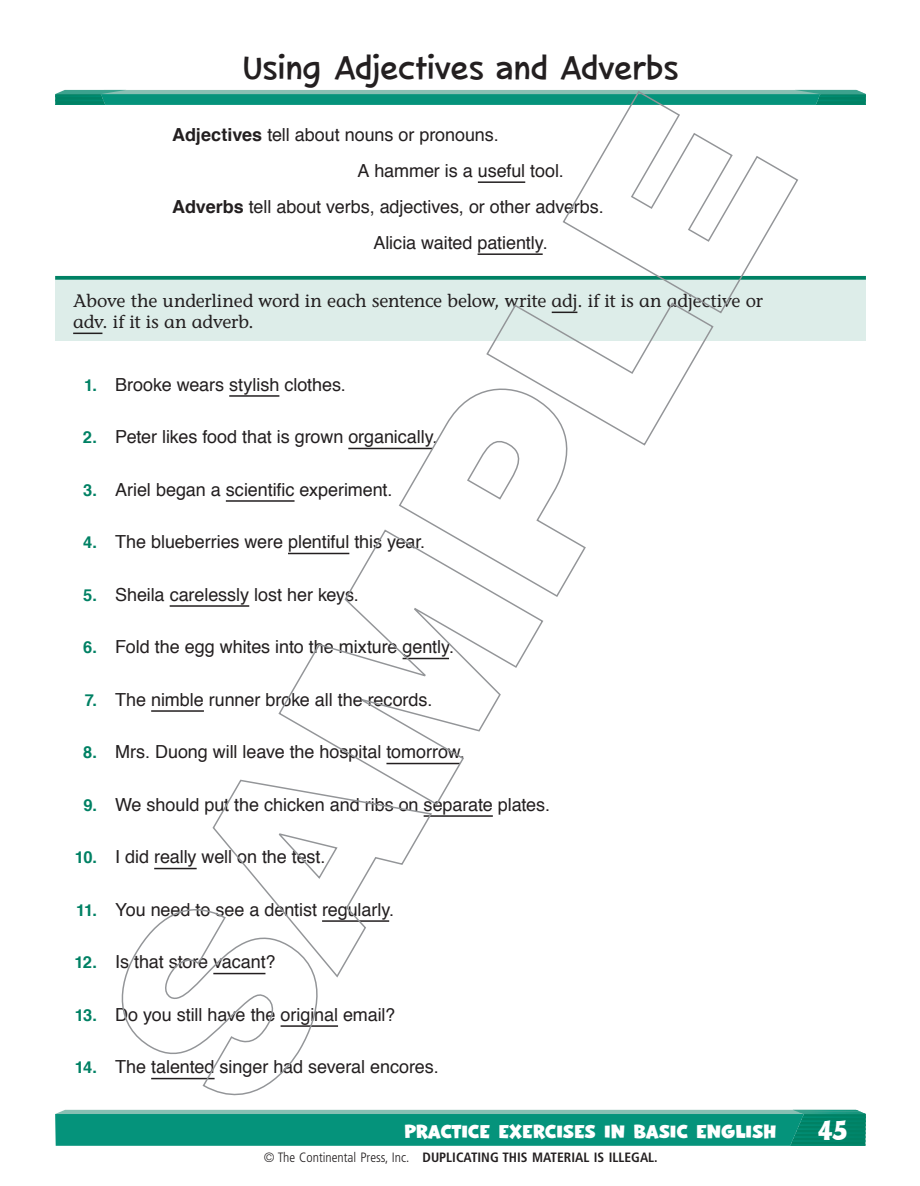
<style>
.page{position:relative;width:920px;height:1186px;background:#fff}
.page>*{position:absolute;margin:0;border:0;box-sizing:border-box;transform-origin:0 0}
.t1{font:30px "Mr.Jenkins";color:#231f20}
.t2{font:23.7px "BD Cartoon Shout";color:#fff;scale:.95 1}
.t3{font:18px "Helvetica";letter-spacing:-.005em;color:#231f20}
.t4{font:18px/21px "Stone Informal";letter-spacing:-.015em;color:#231f20}
.t5{font:800 17.4px "Mr.Jenkins";color:#fff;scale:.95 1}
.t6{font:700 condensed 13.5px "Frutiger";color:#231f20}
.s1{font-weight:700}
.s2{font-weight:700;font-size:16.5px;color:#008164}
.s3{font-weight:300}
</style>
<div class="page">
<svg style="left:55px;top:1110px;width:810px;height:36px;background:#149780"></svg>
<div style="left:55px;top:280px;width:810px;height:61px;background:#ddede9"></div>
<svg style="left:73px;top:333px;width:29px;height:1px"></svg>
<svg style="left:55px;top:276px;width:810px;height:4px;background:#10896d"></svg>
<hr style="left:477px;top:181px;width:48px;height:2px;background:#231f20">
<hr style="left:477px;top:253px;width:65px;height:2px;background:#231f20">
<hr style="left:229px;top:395px;width:50px;height:2px;background:#231f20">
<hr style="left:348px;top:448px;width:84px;height:1px;background:#231f20">
<hr style="left:226px;top:500px;width:68px;height:2px;background:#231f20">
<hr style="left:170px;top:605px;width:79px;height:2px;background:#231f20">
<hr style="left:151px;top:710px;width:53px;height:2px;background:#231f20">
<hr style="left:423px;top:815px;width:69px;height:2px;background:#231f20">
<hr style="left:154px;top:868px;width:42px;height:1px;background:#231f20">
<hr style="left:280px;top:1025px;width:58px;height:2px;background:#231f20">
<svg style="left:122px;top:909px;width:208px;height:186px"></svg>
<svg style="left:211px;top:779px;width:222px;height:200px"></svg>
<svg style="left:277px;top:529px;width:266px;height:277px"></svg>
<svg style="left:397px;top:304px;width:317px;height:294px"></svg>
<svg style="left:561px;top:105px;width:237px;height:209px"></svg>
<svg style="left:55px;top:90px;width:810px;height:15px;background:#289d88"></svg>
<h1 class="t1" style="left:242px;top:46px;width:437px">Using Adjectives and Adverbs</h1>
<p class="t3" style="left:172px;top:121px;width:328px"><span class="s1">Adjectives</span> tell about nouns or pronouns.</p>
<p class="t3" style="left:357px;top:157px;width:208px">A hammer is a useful tool.</p>
<p class="t3" style="left:172px;top:193px;width:433px"><span class="s1">Adverbs</span> tell about verbs, adjectives, or other adverbs.</p>
<p class="t3" style="left:373px;top:229px;width:176px">Alicia waited patiently.</p>
<p class="t4" style="left:73px;top:290px;width:690px">Above the underlined word in each sentence below, write adj. if it is an adjective or adv. if it is an adverb.</p>
<p class="t3" style="left:84px;top:370px;width:263px"><span class="s2">1.</span> Brooke wears stylish clothes.</p>
<p class="t3" style="left:83px;top:423px;width:356px"><span class="s2">2.</span> Peter likes food that is grown organically.</p>
<p class="t3" style="left:83px;top:475px;width:311px"><span class="s2">3.</span> Ariel began a scientific experiment.</p>
<p class="t3" style="left:83px;top:528px;width:343px"><span class="s2">4.</span> The blueberries were plentiful this year.</p>
<p class="t3" style="left:83px;top:580px;width:277px"><span class="s2">5.</span> Sheila carelessly lost her keys.</p>
<p class="t3" style="left:83px;top:633px;width:372px"><span class="s2">6.</span> Fold the egg whites into the mixture gently.</p>
<p class="t3" style="left:85px;top:685px;width:349px"><span class="s2">7.</span> The nimble runner broke all the records.</p>
<p class="t3" style="left:83px;top:738px;width:383px"><span class="s2">8.</span> Mrs. Duong will leave the hospital tomorrow.</p>
<p class="t3" style="left:83px;top:790px;width:468px"><span class="s2">9.</span> We should put the chicken and ribs on separate plates.</p>
<p class="t3" style="left:75px;top:843px;width:252px"><span class="s2">10.</span> I did really well on the test.</p>
<p class="t3" style="left:76px;top:895px;width:319px"><span class="s2">11.</span> You need to see a dentist regularly.</p>
<p class="t3" style="left:74px;top:948px;width:202px"><span class="s2">12.</span> Is that store vacant?</p>
<p class="t3" style="left:75px;top:1000px;width:322px"><span class="s2">13.</span> Do you still have the original email?</p>
<p class="t3" style="left:75px;top:1053px;width:365px"><span class="s2">14.</span> The talented singer had several encores.</p>
<p class="t5" style="left:404px;top:1119px;width:392px">PRACTICE EXERCISES IN BASIC ENGLISH</p>
<h2 class="t2" style="left:818px;top:1118px;width:32px">45</h2>
<p class="t6" style="left:264px;top:1149px;width:395px"><span class="s3">© The Continental Press, Inc.</span> DUPLICATING THIS MATERIAL IS ILLEGAL.</p>
</div>
